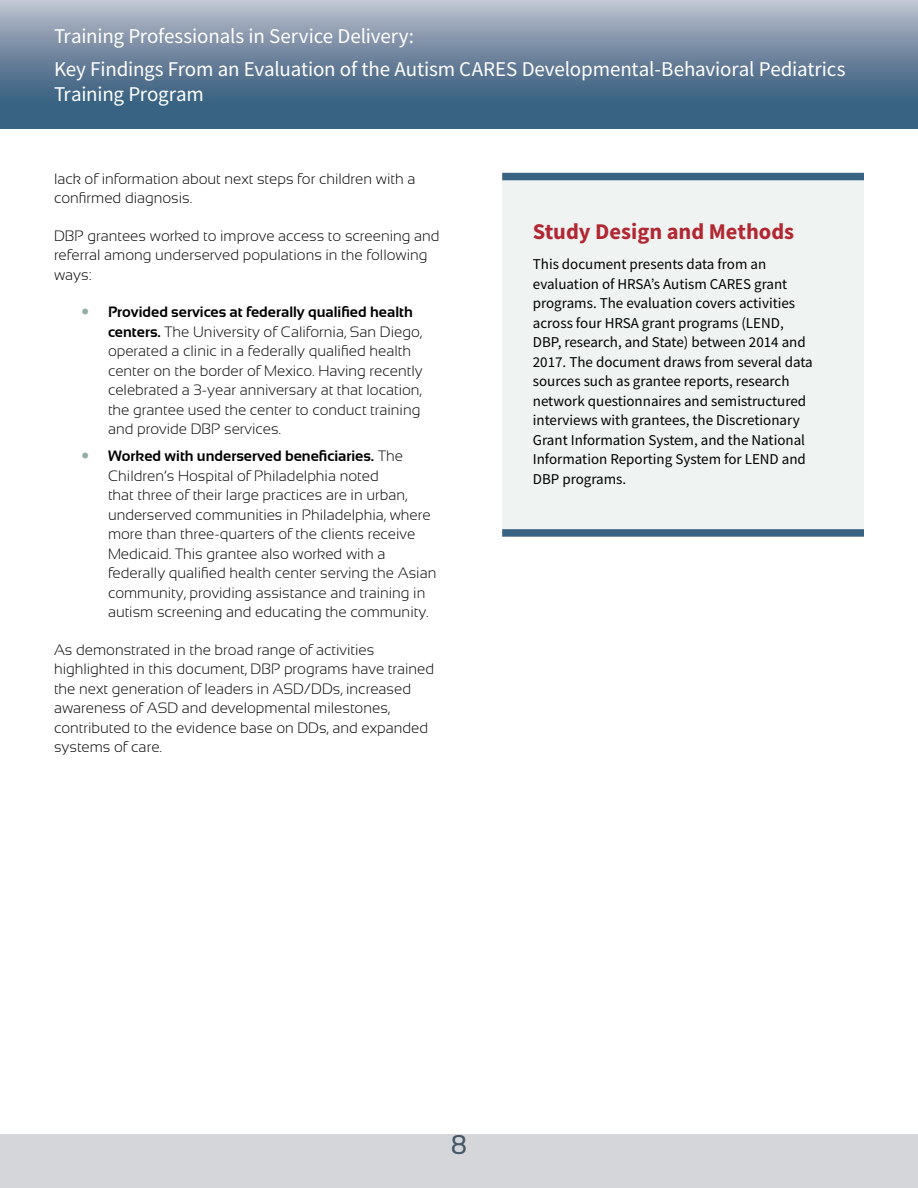
<style>
.page{position:relative;width:918px;height:1188px;background:#fff}
.page>*{position:absolute;margin:0;border:0;box-sizing:border-box;transform-origin:0 0}
.t1{font:27px "Sansation";color:#455766}
.t2{font:700 22.5px "Source Sans Pro";color:#b12732}
.t3{font:21px/32.7px "Source Sans Pro";letter-spacing:-.01em;color:#fff}
.Lbody{font:300 15px/19.5px "Sansation";color:#000}
.t4{font:15px/19.5px "Source Sans Pro";color:#000}
.s1{font-weight:700}
</style>
<div class="page">
<svg style="left:0;top:0;width:918px;height:128px;background:#6c849d"></svg>
<div style="left:0;top:1134px;width:918px;height:54px;background:#d5d6da"></div>
<div style="left:502px;top:180px;width:362px;height:353px;background:#eff3f2"></div>
<div style="left:502px;top:173px;width:362px;height:7px;background:#396382"></div>
<div style="left:502px;top:529px;width:362px;height:8px;background:#396382"></div>
<h3 class="t3" style="left:54px;top:20px;width:793px">Training Professionals in Ser vice Deliver y:<br>Key Findings From an Evaluation of the Autism CARES Developmental-Behavioral Pediatrics</h3>
<h3 class="t3" style="left:54px;top:78px;width:152px">Training Program</h3>
<p class="Lbody" style="left:54px;top:169px;width:363px">lack of information about next steps for children with a confirmed diagnosis.</p>
<p class="Lbody" style="left:54px;top:226px;width:387px">DBP grantees worked to improve access to screening and referral among underserved populations in the following ways:</p>
<p class="Lbody" style="left:108px;top:302px;width:316px"><span class="s1">Provided services at federally qualified health centers.</span> The University of California, San Diego, operated a clinic in a federally qualified health center on the border of Mexico. Having recently celebrated a 3-year anniversary at that location, the grantee used the center to conduct training and provide DBP services.</p>
<p class="Lbody" style="left:108px;top:446px;width:330px"><span class="s1">Worked with underserved beneficiaries.</span> The Children’s Hospital of Philadelphia noted<br>that three of their large practices are in urban, underserved communities in Philadelphia, where more than three-quarters of the clients receive Medicaid. This grantee also worked with a federally qualified health center serving the Asian community, providing assistance and training in autism screening and educating the community.</p>
<p class="Lbody" style="left:54px;top:640px;width:382px">As demonstrated in the broad range of activities highlighted in this document, DBP programs have trained the next generation of leaders in ASD/DDs, increased awareness of ASD and developmental milestones, contributed to the evidence base on DDs, and expanded systems of care.</p>
<p class="t2" style="left:533px;top:216px;width:263px">Study Design and Methods</p>
<p class="t4" style="left:533px;top:254px;width:281px">This document presents data from an evaluation of HRSA’s Autism CARES grant programs. The evaluation covers activities across four HRSA grant programs (LEND, DBP, research, and State) between 2014 and 2017. The document draws from several data sources such as grantee reports, research network questionnaires and semistructured interviews with grantees, the Discretionary Grant Information System, and the National Information Reporting System for LEND and DBP programs.</p>
<h1 class="t1" style="left:451px;top:1129px;width:18px">8</h1>
</div>
